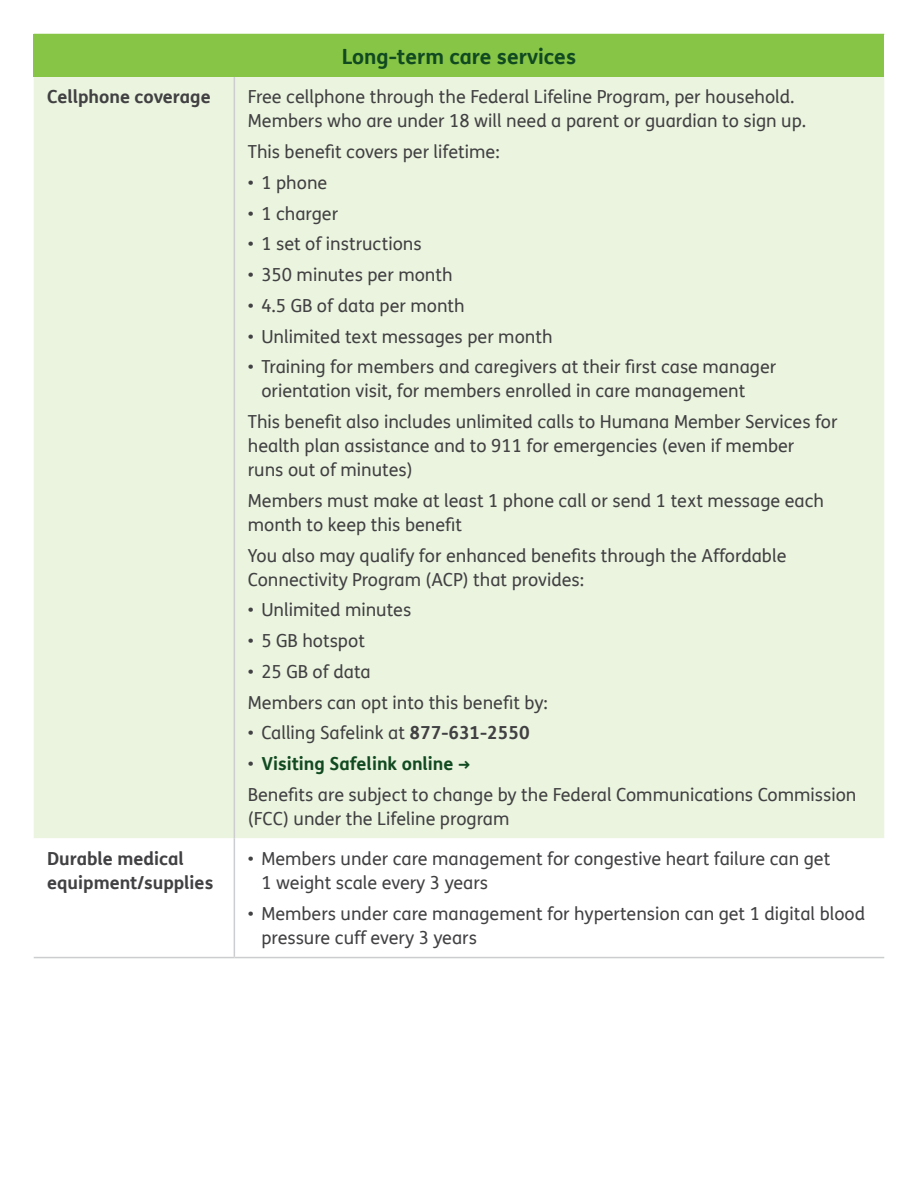
<style>
.page{position:relative;width:918px;height:1188px;background:#fff}
.page>*{position:absolute;margin:0;border:0;box-sizing:border-box;transform-origin:0 0}
.t1{font:700 21px "FS Humana";color:#114a21}
.t2{font:18px/24px "FS Humana";color:#414042}
.t3{font:700 18px/24px "FS Humana";color:#414042}
.s1{font-weight:700}
.s2{font-weight:700;color:#114a21}
</style>
<div class="page">
<div style="left:34px;top:34px;width:850px;height:43px;background:#87c546"></div>
<div style="left:34px;top:77px;width:850px;height:761px;background:#eaf4df"></div>
<hr style="left:234px;top:77px;width:1px;height:761px;background:#cbcdce">
<hr style="left:234px;top:838px;width:1px;height:119px;background:#cbcdce">
<hr style="left:34px;top:957px;width:200px;height:1px;background:#cbcdce">
<hr style="left:234px;top:957px;width:650px;height:1px;background:#cbcdce">
<p class="t1" style="left:342px;top:40px;width:236px">Long-term care services</p>
<p class="t3" style="left:47px;top:84px;width:165px">Cellphone coverage</p>
<p class="t2" style="left:248px;top:85px;width:560px">Free cellphone through the Federal Lifeline Program, per household.<br>Members who are under 18 will need a parent or guardian to sign up.</p>
<p class="t2" style="left:248px;top:139px;width:253px">This benefit covers per lifetime:</p>
<p class="t2" style="left:248px;top:170px;width:81px">• 1 phone</p>
<p class="t2" style="left:248px;top:201px;width:92px">• 1 charger</p>
<p class="t2" style="left:248px;top:232px;width:175px">• 1 set of instructions</p>
<p class="t2" style="left:248px;top:262px;width:206px">• 350 minutes per month</p>
<p class="t2" style="left:248px;top:293px;width:218px">• 4.5 GB of data per month</p>
<p class="t2" style="left:248px;top:324px;width:306px">• Unlimited text messages per month</p>
<p class="t2" style="left:261px;top:355px;width:516px;text-indent:-14px">• Training for members and caregivers at their first case manager orientation visit, for members enrolled in care management</p>
<p class="t2" style="left:248px;top:409px;width:591px">This benefit also includes unlimited calls to Humana Member Services for health plan assistance and to 911 for emergencies (even if member<br>runs out of minutes)</p>
<p class="t2" style="left:248px;top:488px;width:578px">Members must make at least 1 phone call or send 1 text message each month to keep this benefit</p>
<p class="t2" style="left:248px;top:543px;width:540px">You also may qualify for enhanced benefits through the Affordable<br>Connectivity Program (ACP) that provides:</p>
<p class="t2" style="left:248px;top:598px;width:165px">• Unlimited minutes</p>
<p class="t2" style="left:248px;top:628px;width:119px">• 5 GB hotspot</p>
<p class="t2" style="left:248px;top:656px;width:301px;line-height:30.8px">• 25 GB of data<br>Members can opt into this benefit by:</p>
<p class="t2" style="left:248px;top:721px;width:283px">• Calling Safelink at <span class="s1">877-631-2550</span></p>
<p class="t2" style="left:248px;top:748px;width:610px;line-height:30.8px">• <span class="s2">Visiting Safelink online →<br></span>Benefits are subject to change by the Federal Communications Commission</p>
<p class="t2" style="left:248px;top:806px;width:263px">(FCC) under the Lifeline program</p>
<p class="t3" style="left:47px;top:846px;width:168px">Durable medical equipment/supplies</p>
<p class="t2" style="left:261px;top:847px;width:570px;text-indent:-14px">• Members under care management for congestive heart failure can get<br>1 weight scale every 3 years</p>
<p class="t2" style="left:261px;top:901px;width:605px;text-indent:-14px">• Members under care management for hypertension can get 1 digital blood pressure cuff every 3 years</p>
</div>
